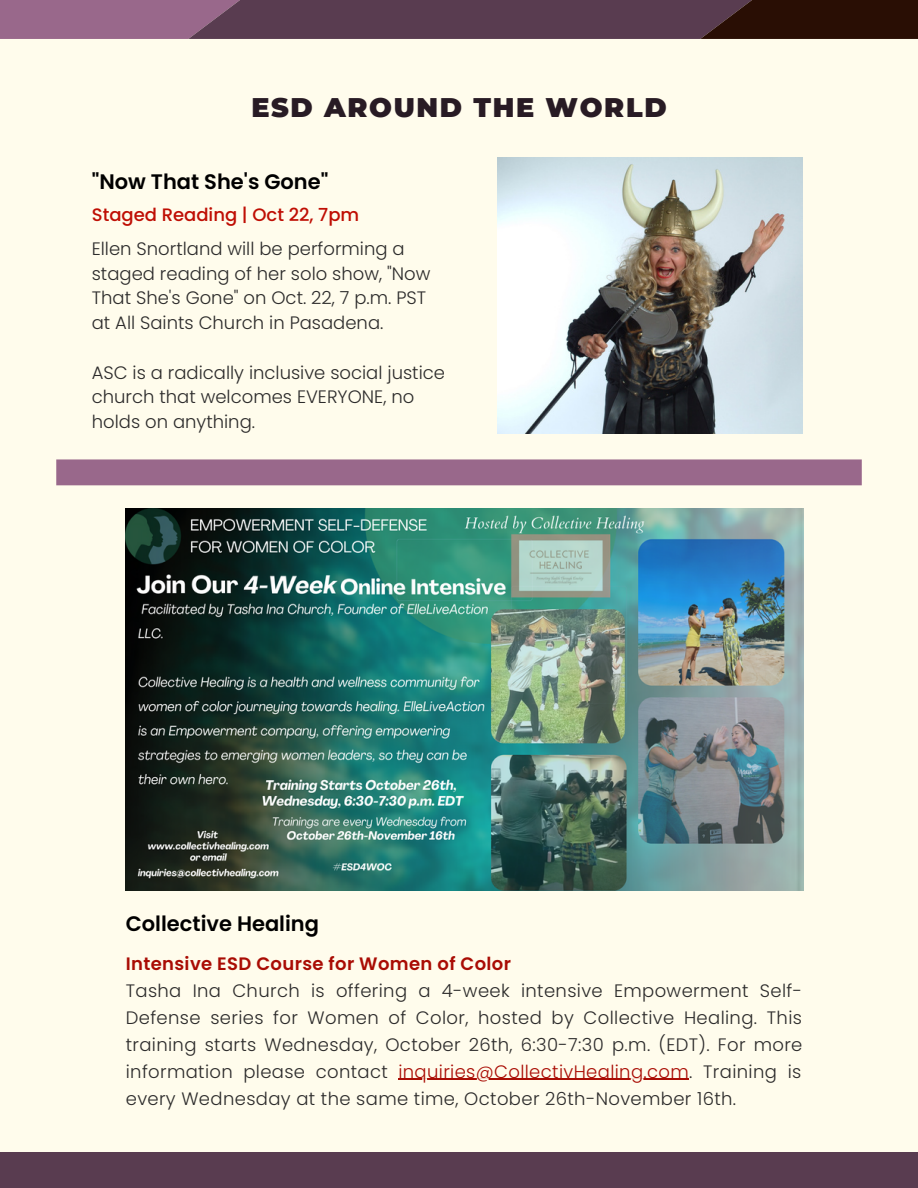
<style>
.page{position:relative;width:918px;height:1188px;background:#fffcec}
.page>*{position:absolute;margin:0;border:0;box-sizing:border-box;transform-origin:0 0}
.t1{font:900 27px "Montserrat";letter-spacing:.06em;color:#281b24}
.t2{font:600 21px "Poppins";color:#000}
.t3{font:300 18px/24.8px "Poppins";color:#2c2b2b}
.t4{font:600 18px "Poppins";letter-spacing:.02em;color:#a90c04}
.t5{font:500 18px "Poppins";color:#bf0e04}
.s1{color:#a90c04}
</style>
<div class="page">
<svg style="left:0;top:0;width:918px;height:39px;background:#5e3c4e"></svg>
<div style="left:0;top:1153px;width:918px;height:35px;background:#593c50"></div>
<div style="left:56px;top:459px;width:806px;height:26px;background:#99688b"></div>
<img style="left:126px;top:509px;width:677px;height:381px">
<img style="left:497px;top:158px;width:305px;height:275px">
<hr style="left:398px;top:1079px;width:291px;height:1px;background:#a90c04">
<h1 class="t1" style="left:251px;top:91px;width:417px">ESD AROUND THE WORLD</h1>
<p class="t2" style="left:92px;top:167px;width:238px">"Now That She's Gone"</p>
<p class="t5" style="left:92px;top:202px;width:269px">Staged Reading | Oct 22, 7pm</p>
<p class="t3" style="left:92px;top:236px;width:340px">Ellen Snortland will be performing a staged reading of her solo show, "Now That She's Gone" on Oct. 22, 7 p.m. PST at All Saints Church in Pasadena.</p>
<p class="t3" style="left:92px;top:360px;width:355px">ASC is a radically inclusive social justice church that welcomes EVERYONE, no holds on anything.</p>
<p class="t2" style="left:126px;top:909px;width:195px">Collective Healing</p>
<p class="t4" style="left:126px;top:951px;width:387px">Intensive ESD Course for Women of Color</p>
<p class="t3" style="left:126px;top:977px;width:678px;line-height:27px;text-align:justify">Tasha Ina Church is offering a 4-week intensive Empowerment Self-Defense series for Women of Color, hosted by Collective Healing. This training starts Wednesday, October 26th, 6:30-7:30 p.m. (EDT). For more information please contact <span class="s1">inquiries@CollectivHealing.com</span>. Training is every Wednesday at the same time, October 26th-November 16th.</p>
</div>
